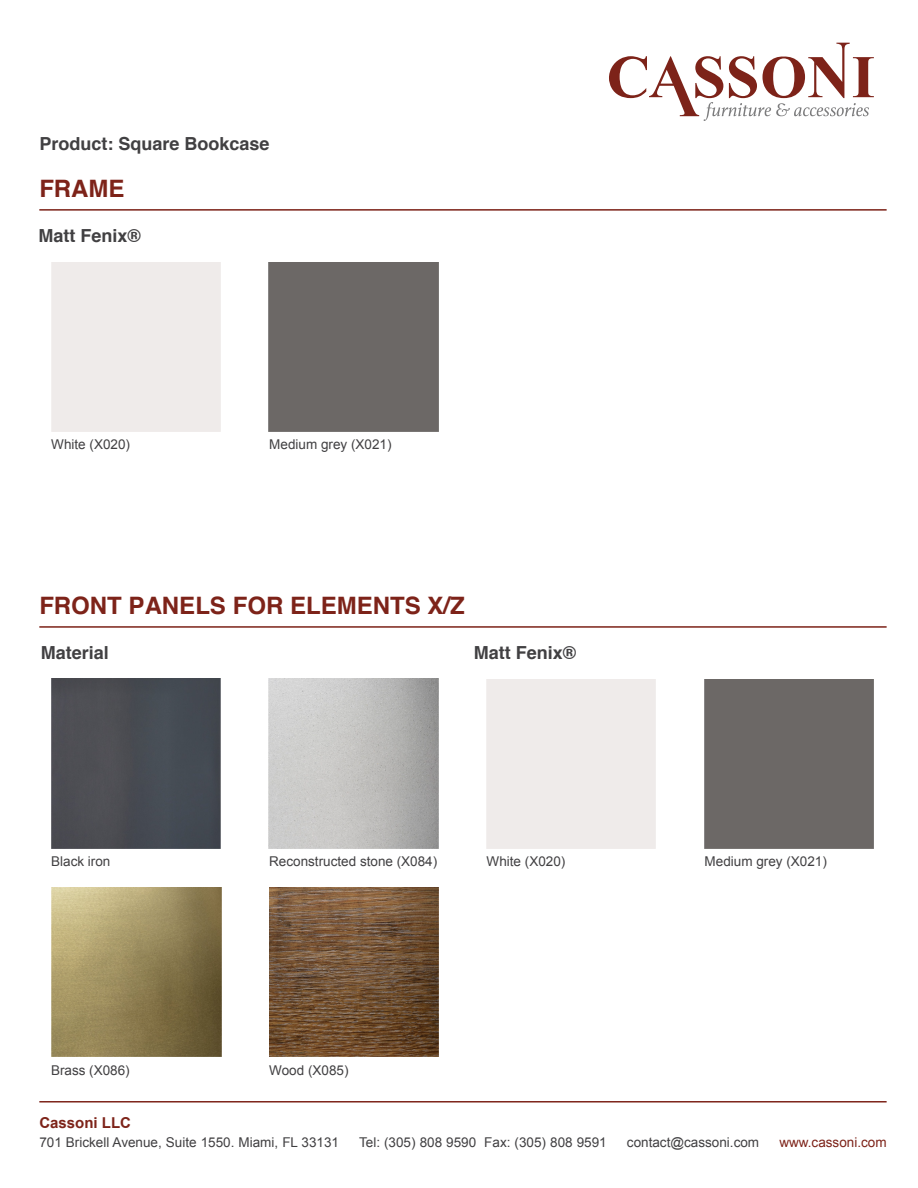
<style>
.page{position:relative;width:918px;height:1188px;background:#fff}
.page>*{position:absolute;margin:0;border:0;box-sizing:border-box;transform-origin:0 0}
.t1{font:700 24px "Helvetica";color:#7d2319}
.t2{font:700 18px "Helvetica";color:#414042}
.t3{font:700 15px "Arial";color:#7d2319}
.t4{font:13.5px "Arial";color:#414042}
.t5{font:13.5px "Arial";color:#7d2319}
</style>
<div class="page">
<svg style="left:609px;top:43px;width:265px;height:78px"></svg>
<hr style="left:39px;top:209px;width:848px;height:2px;background:#7d2319">
<hr style="left:39px;top:1101px;width:848px;height:2px;background:#7d2319">
<div style="left:269px;top:262px;width:170px;height:169px;background:#6c6866"></div>
<hr style="left:39px;top:626px;width:848px;height:2px;background:#7d2319">
<div style="left:704px;top:679px;width:170px;height:169px;background:#6c6866"></div>
<div style="left:51px;top:679px;width:170px;height:169px;background:#484c53"></div>
<img style="left:269px;top:887px;width:170px;height:170px">
<img style="left:52px;top:887px;width:169px;height:170px">
<img style="left:268px;top:679px;width:170px;height:169px">
<h2 class="t2" style="left:39px;top:129px;width:232px">Product: Square Bookcase</h2>
<h1 class="t1" style="left:39px;top:169px;width:87px">FRAME</h1>
<h2 class="t2" style="left:39px;top:222px;width:104px">Matt Fenix®</h2>
<p class="t4" style="left:51px;top:435px;width:80px">White (X020)</p>
<p class="t4" style="left:269px;top:435px;width:124px">Medium grey (X021)</p>
<h1 class="t1" style="left:39px;top:586px;width:427px">FRONT PANELS FOR ELEMENTS X/Z</h1>
<h2 class="t2" style="left:41px;top:639px;width:70px">Material</h2>
<h2 class="t2" style="left:474px;top:639px;width:104px">Matt Fenix®</h2>
<p class="t4" style="left:51px;top:852px;width:61px">Black iron</p>
<p class="t4" style="left:269px;top:852px;width:170px">Reconstructed stone (X084)</p>
<p class="t4" style="left:487px;top:852px;width:80px">White (X020)</p>
<p class="t4" style="left:705px;top:852px;width:124px">Medium grey (X021)</p>
<p class="t4" style="left:51px;top:1061px;width:80px">Brass (X086)</p>
<p class="t4" style="left:269px;top:1061px;width:81px">Wood (X085)</p>
<p class="t3" style="left:39px;top:1113px;width:93px">Cassoni LLC</p>
<p class="t4" style="left:39px;top:1134px;width:301px">701 Brickell Avenue, Suite 1550. Miami, FL 33131</p>
<p class="t4" style="left:359px;top:1134px;width:249px">Tel: (305) 808 9590 Fax: (305) 808 9591</p>
<p class="t4" style="left:627px;top:1134px;width:134px">contact@cassoni.com</p>
<p class="t5" style="left:779px;top:1134px;width:109px">www.cassoni.com</p>
</div>
